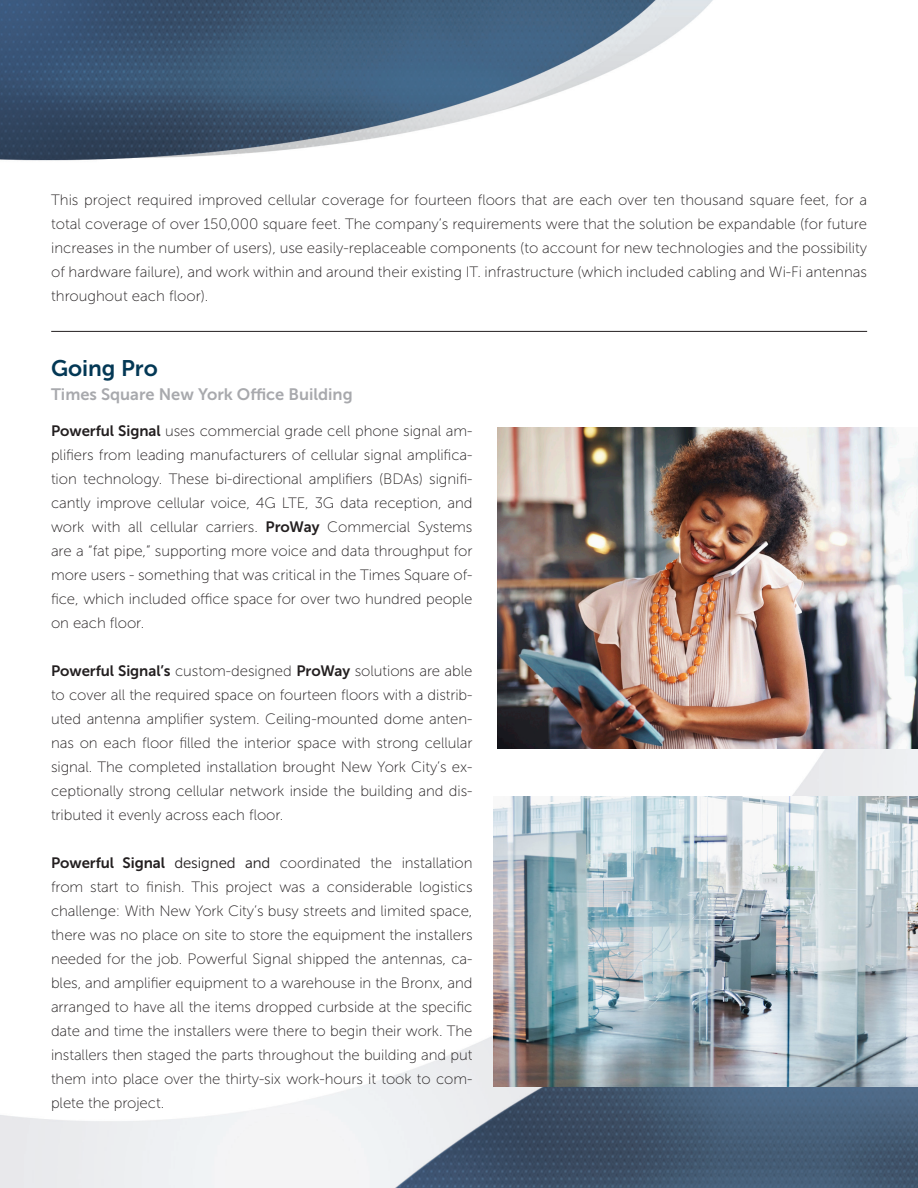
<style>
.page{position:relative;width:918px;height:1188px;background:#fff}
.page>*{position:absolute;margin:0;border:0;box-sizing:border-box;transform-origin:0 0}
.t1{font:22.5px "Museo Sans 700";color:#033855}
.t2{font:16.5px "Museo Sans 700";color:#a8a9ad}
.t3{font:15px/24px "Museo Sans 100";letter-spacing:-.005em;color:#231f20;text-align:justify}
.s1{font-family:"Museo Sans 700"}
.s2{font-family:"Museo Sans 300"}
</style>
<div class="page">
<img style="left:0;top:0;width:918px;height:1188px">
<hr style="left:51px;top:331px;width:816px;height:1px;background:#231f20">
<img style="left:498px;top:428px;width:420px;height:321px">
<img style="left:494px;top:797px;width:424px;height:290px">
<p class="t3" style="left:51px;top:188px;width:817px">This project required improved cellular coverage for fourteen floors that are each over ten thousand square feet, for a total coverage of over 150,000 square feet. The company’s requirements were that the solution be expandable (for future increases in the number of users), use easily-replaceable components (to account for new technologies and the possibility of hardware failure), and work within and around their existing IT. infrastructure (which included cabling and Wi-Fi antennas throughout each floor).</p>
<p class="t1" style="left:51px;top:356px;width:108px">Going Pro</p>
<p class="t2" style="left:51px;top:386px;width:303px">Times Square New York Office Building</p>
<p class="t3" style="left:51px;top:419px;width:423px"><span class="s1">Powerful Signal</span> uses commercial grade cell phone signal am&shy;plifiers from leading manufacturers of cellular signal amplifica&shy;tion technology. These bi-directional amplifiers (BDAs) signifi&shy;cantly improve cellular voice, 4G LTE, 3G data reception, and work with all cellular carriers. <span class="s1">ProWay</span> Commercial Systems are a “fat pipe,” supporting more voice and data throughput for more users - something that was critical in the Times Square of&shy;fice, which included office space for over two hundred people on each floor.</p>
<p class="t3" style="left:51px;top:659px;width:423px"><span class="s1">Powerful Signal’s</span> custom-designed <span class="s1">ProWay</span> solutions are able to cover all the required space on fourteen floors with a distrib&shy;uted antenna amplifier system. Ceiling-mounted dome anten&shy;nas on each floor filled the interior space with strong cellular signal. The completed installation brought New York City’s ex&shy;ceptionally strong cellular network inside the building and dis&shy;tributed it evenly across each floor.</p>
<p class="t3" style="left:51px;top:851px;width:423px"><span class="s1">Powerful Signal</span> <span class="s2">designed and</span> coordinated the installation from start to finish. This project was a considerable logistics challenge: With New York City’s busy streets and limited space, there was no place on site to store the equipment the installers needed for the job. Powerful Signal shipped the antennas, ca&shy;bles, and amplifier equipment to a warehouse in the Bronx, and arranged to have all the items dropped curbside at the specific date and time the installers were there to begin their work. The installers then staged the parts throughout the building and put them into place over the thirty-six work-hours it took to com&shy;plete the project.</p>
</div>
